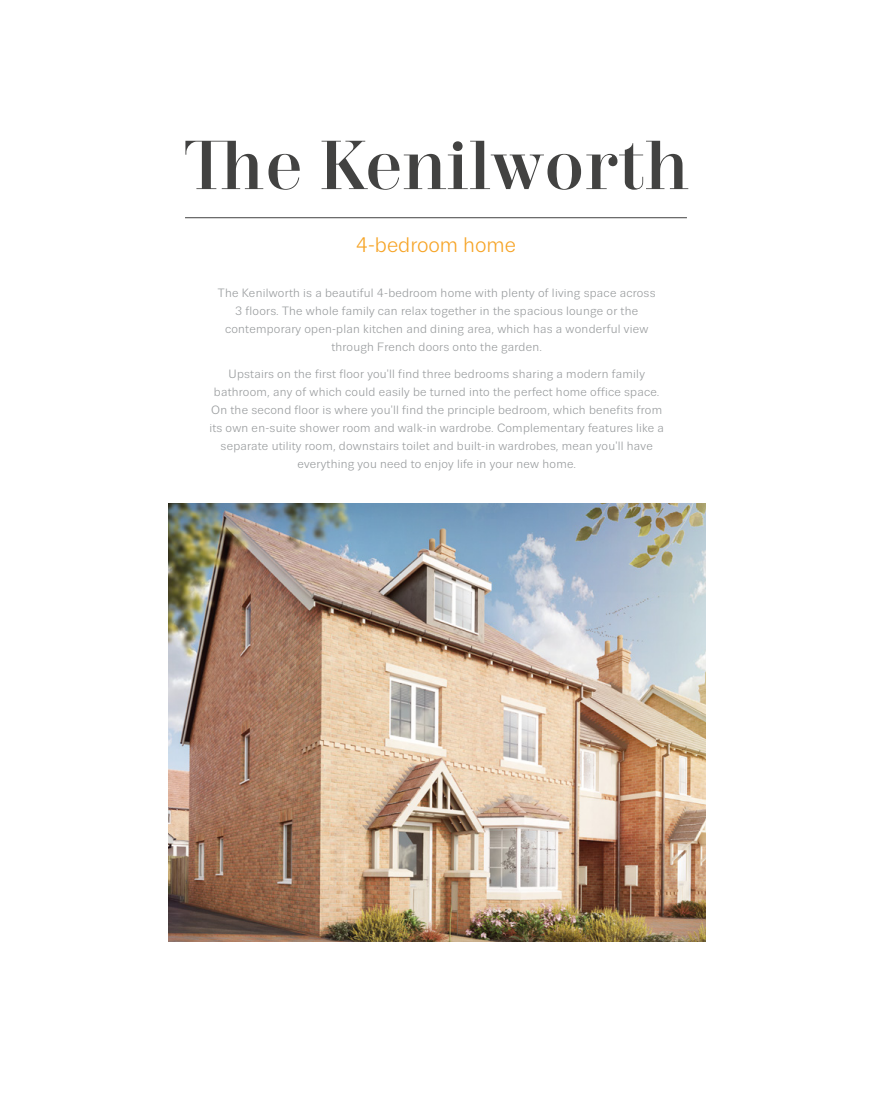
<style>
.page{position:relative;width:872px;height:1106px;background:#fff}
.page>*{position:absolute;margin:0;border:0;box-sizing:border-box;transform-origin:0 0}
.t1{font:500 69px "Trivia Serif";color:#424241}
.t2{font:21px "Trivia Sans";color:#f6a324}
.t3{font:12px/18px "Trivia Sans";letter-spacing:.02em;color:#979a9c;text-align:center}
</style>
<div class="page">
<hr style="left:185px;top:217px;width:502px;height:1px;background:#424241">
<img style="left:168px;top:503px;width:537px;height:438px">
<h1 class="t1" style="left:184px;top:128px;width:506px">The Kenilworth</h1>
<h2 class="t2" style="left:356px;top:234px;width:162px">4-bedroom home</h2>
<p class="t3" style="left:218px;top:284px;width:439px">The Kenilworth is a beautiful 4-bedroom home with plenty of living space across 3 floors. The whole family can relax together in the spacious lounge or the contemporary open-plan kitchen and dining area, which has a wonderful view through French doors onto the garden.</p>
<p class="t3" style="left:209px;top:365px;width:456px">Upstairs on the first floor you'll find three bedrooms sharing a modern family bathroom, any of which could easily be turned into the perfect home office space.<br>On the second floor is where you'll find the principle bedroom, which benefits from its own en-suite shower room and walk-in wardrobe. Complementary features like a separate utility room, downstairs toilet and built-in wardrobes, mean you'll have everything you need to enjoy life in your new home.</p>
</div>
